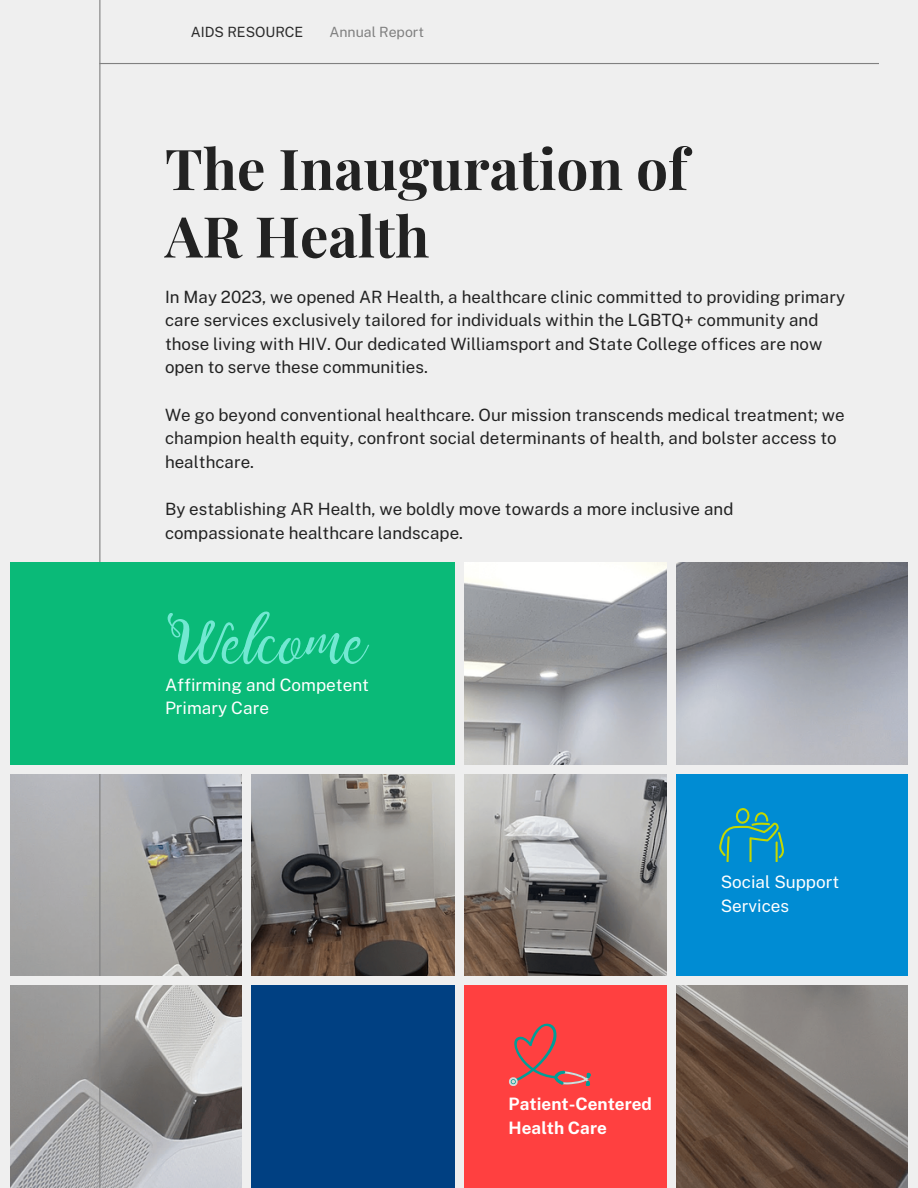
<style>
.page{position:relative;width:918px;height:1188px;background:#efefef}
.page>*{position:absolute;margin:0;border:0;box-sizing:border-box;transform-origin:0 0}
.t1{font:700 56.4px "Playfair Display";color:#222}
.t2{font:17.1px/23.7px "Public Sans";color:#fff}
.t3{font:700 17.1px/23.7px "Public Sans";color:#fff}
.t4{font:16.95px/23.7px "Public Sans";color:#222}
.t5{font:14.1px "Public Sans";color:#2b2b2b}
.t6{font:14.1px "Public Sans";color:#808080}
</style>
<div class="page">
<img style="left:10px;top:562px;width:898px;height:626px">
<hr style="left:99px;top:0;width:1px;height:1188px;background:#808080">
<hr style="left:99px;top:63px;width:780px;height:1px;background:#808080">
<div style="left:463px;top:984px;width:204px;height:204px;background:#ff4040"></div>
<div style="left:251px;top:984px;width:204px;height:204px;background:#004082"></div>
<div style="left:675px;top:773px;width:233px;height:204px;background:#008cd3"></div>
<div style="left:10px;top:562px;width:445px;height:204px;background:#0aba78"></div>
<div style="left:667px;top:563px;width:8px;height:625px;background:#efefef"></div>
<div style="left:455px;top:563px;width:8px;height:625px;background:#efefef"></div>
<div style="left:243px;top:766px;width:8px;height:422px;background:#efefef"></div>
<div style="left:0;top:765px;width:918px;height:8px;background:#efefef"></div>
<div style="left:0;top:976px;width:918px;height:8px;background:#efefef"></div>
<svg style="left:167px;top:611px;width:202px;height:54px"></svg>
<svg style="left:719px;top:808px;width:65px;height:54px"></svg>
<hr style="left:776px;top:841px;width:2px;height:21px;background:#c4d700">
<svg style="left:509px;top:1023px;width:82px;height:63px"></svg>
<p class="t5" style="left:191px;top:23px;width:114px">AIDS RESOURCE</p>
<p class="t6" style="left:329px;top:23px;width:96px">Annual Report</p>
<p class="t1" style="left:165px;top:129px;width:524px">The Inauguration of</p>
<p class="t1" style="left:165px;top:197px;width:266px">AR Health</p>
<p class="t4" style="left:165px;top:285px;width:682px">In May 2023, we opened AR Health, a healthcare clinic committed to providing primary care services exclusively tailored for individuals within the LGBTQ+ community and those living with HIV. Our dedicated Williamsport and State College offices are now open to serve these communities.</p>
<p class="t4" style="left:165px;top:403px;width:681px">We go beyond conventional healthcare. Our mission transcends medical treatment; we champion health equity, confront social determinants of health, and bolster access to healthcare.</p>
<p class="t4" style="left:165px;top:497px;width:570px">By establishing AR Health, we boldly move towards a more inclusive and compassionate healthcare landscape.</p>
<p class="t2" style="left:165px;top:673px;width:206px">Affirming and Competent<br>Primary Care</p>
<p class="t2" style="left:721px;top:870px;width:120px">Social Support<br>Services</p>
<p class="t3" style="left:509px;top:1092px;width:145px">Patient-Centered<br>Health Care</p>
</div>
